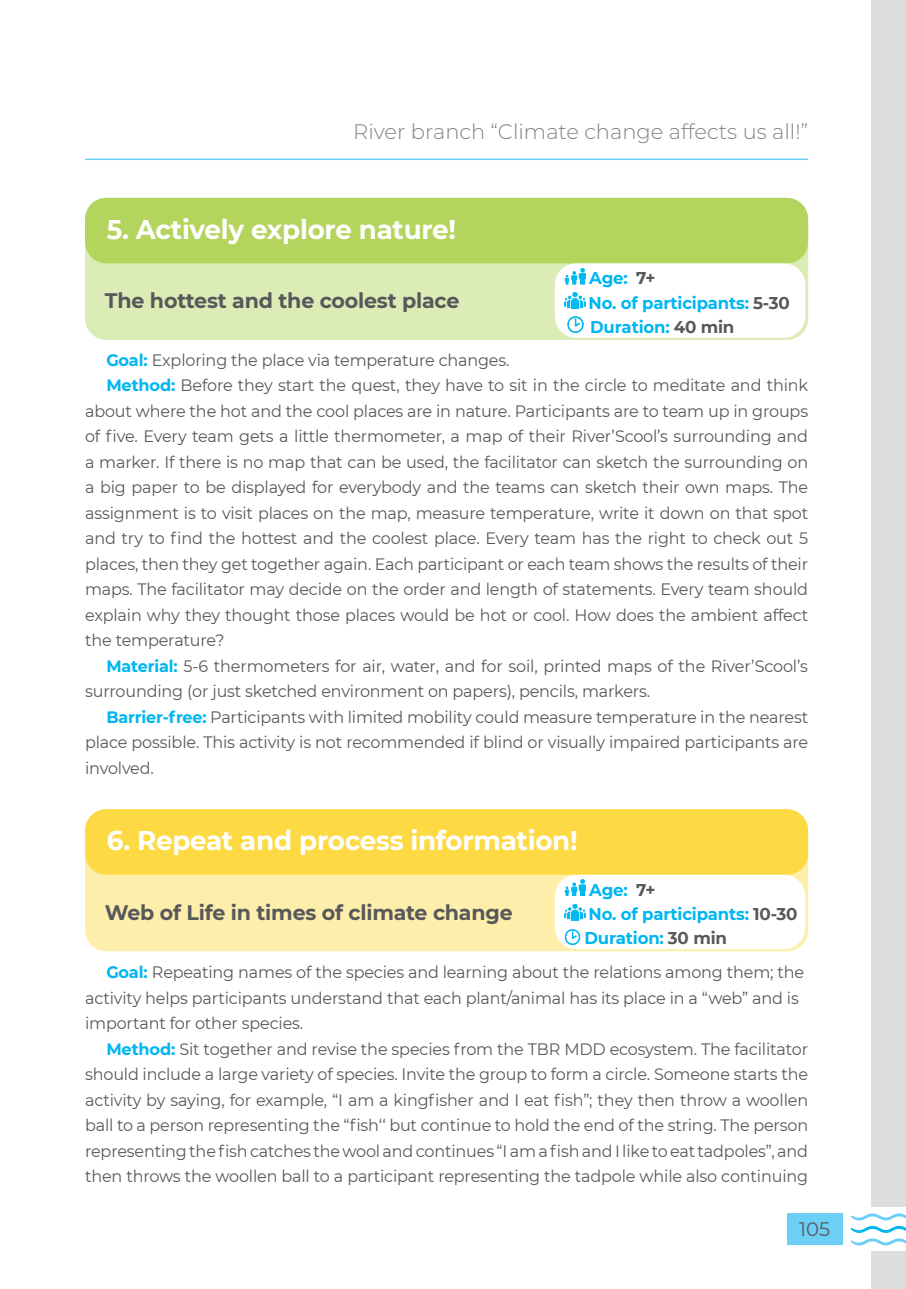
<style>
.page{position:relative;width:906px;height:1289px;background:#fff}
.page>*{position:absolute;margin:0;border:0;box-sizing:border-box;transform-origin:0 0}
.t1{font:700 27px "Montserrat";letter-spacing:-.01em;color:#fff}
.t2{font:700 21px "Montserrat";letter-spacing:-.01em;color:#57585a}
.t3{font:300 21px "Montserrat";color:#808285}
.t4{font:19.5px "Montserrat";color:#57585a}
.t5{font:700 16.95px/24.3px "Montserrat";letter-spacing:-.01em;color:#00b6f0}
.t6{font:16.5px/25.5px "Montserrat";letter-spacing:-.01em;color:#57585a}
.s1{color:#57585a}
.s2{font-weight:700;color:#00b6f0}
</style>
<div class="page">
<div style="left:787px;top:1213px;width:55px;height:32px;background:#6bcff6"></div>
<svg style="left:850px;top:1213px;width:56px;height:32px"></svg>
<div style="left:872px;top:1251px;width:34px;height:37px;background:#dcdddf"></div>
<div style="left:872px;top:0;width:34px;height:1205px;background:#dcdddf"></div>
<hr style="left:85px;top:158px;width:723px;height:2px;background:#6bcff6">
<div style="left:85px;top:198px;width:723px;height:142px;background:#dcecb6;border-radius:21px"></div>
<div style="left:85px;top:198px;width:723px;height:65px;background:#b3d55e;border-radius:21px"></div>
<div style="left:555px;top:263px;width:250px;height:75px;background:#fff;border-radius:21px"></div>
<img style="left:565px;top:268px;width:21px;height:16px">
<img style="left:565px;top:292px;width:20px;height:17px">
<img style="left:567px;top:316px;width:17px;height:17px">
<div style="left:85px;top:809px;width:723px;height:142px;background:#feeeab;border-radius:21px"></div>
<div style="left:85px;top:809px;width:723px;height:65px;background:#fdda44;border-radius:21px"></div>
<div style="left:555px;top:874px;width:250px;height:75px;background:#fff;border-radius:21px"></div>
<img style="left:565px;top:879px;width:21px;height:16px">
<img style="left:565px;top:903px;width:20px;height:17px">
<img style="left:565px;top:929px;width:15px;height:15px">
<p class="t3" style="left:353px;top:118px;width:456px">River branch “Climate change affects us all!”</p>
<h1 class="t1" style="left:107px;top:209px;width:351px">5. Actively explore nature!</h1>
<p class="t2" style="left:105px;top:285px;width:356px">The hottest and the coolest place</p>
<p class="t5" style="left:588px;top:265px;width:203px">Age: <span class="s1">7+<br></span>No. of participants: <span class="s1">5-30<br></span>Duration: <span class="s1">40 min</span></p>
<p class="t6" style="left:106px;top:346px;width:405px"><span class="s2">Goal:</span> Exploring the place via temperature changes.</p>
<p class="t6" style="left:106px;top:372px;width:703px"><span class="s2">Method:</span> Before they start the quest, they have to sit in the circle to meditate and think</p>
<p class="t6" style="left:85px;top:397px;width:724px">about where the hot and the cool places are in nature. Participants are to team up in groups</p>
<p class="t6" style="left:85px;top:423px;width:724px">of five. Every team gets a little thermometer, a map of their River’Scool’s surrounding and</p>
<p class="t6" style="left:85px;top:448px;width:724px">a marker. If there is no map that can be used, the facilitator can sketch the surrounding on</p>
<p class="t6" style="left:85px;top:474px;width:724px">a big paper to be displayed for everybody and the teams can sketch their own maps. The</p>
<p class="t6" style="left:85px;top:499px;width:724px">assignment is to visit places on the map, measure temperature, write it down on that spot</p>
<p class="t6" style="left:85px;top:525px;width:724px">and try to find the hottest and the coolest place. Every team has the right to check out 5</p>
<p class="t6" style="left:85px;top:550px;width:724px">places, then they get together again. Each participant or each team shows the results of their</p>
<p class="t6" style="left:85px;top:576px;width:724px">maps. The facilitator may decide on the order and length of statements. Every team should</p>
<p class="t6" style="left:85px;top:601px;width:724px">explain why they thought those places would be hot or cool. How does the ambient affect</p>
<p class="t6" style="left:85px;top:627px;width:141px">the temperature?</p>
<p class="t6" style="left:106px;top:652px;width:703px"><span class="s2">Material:</span> 5-6 thermometers for air, water, and for soil, printed maps of the River’Scool’s</p>
<p class="t6" style="left:85px;top:678px;width:566px">surrounding (or just sketched environment on papers), pencils, markers.</p>
<p class="t6" style="left:106px;top:703px;width:703px"><span class="s2">Barrier-free:</span> Participants with limited mobility could measure temperature in the nearest</p>
<p class="t6" style="left:85px;top:729px;width:724px">place possible. This activity is not recommended if blind or visually impaired participants are</p>
<p class="t6" style="left:85px;top:754px;width:70px">involved.</p>
<h1 class="t1" style="left:107px;top:820px;width:472px">6. Repeat and process information!</h1>
<p class="t2" style="left:105px;top:897px;width:409px">Web of Life in times of climate change</p>
<p class="t5" style="left:584px;top:876px;width:215px">Age: <span class="s1">7+<br></span>No. of participants: <span class="s1">10-30<br></span>Duration: <span class="s1">30 min</span></p>
<p class="t6" style="left:85px;top:958px;width:720px;text-indent:21px"><span class="s2">Goal:</span> Repeating names of the species and learning about the relations among them; the activity helps participants understand that each plant/animal has its place in a “web” and is important for other species.</p>
<p class="t6" style="left:85px;top:1035px;width:724px;text-align:justify;text-indent:21px"><span class="s2">Method:</span> Sit together and revise the species from the TBR MDD ecosystem. The facilitator should include a large variety of species. Invite the group to form a circle. Someone starts the activity by saying, for example, “I am a kingfisher and I eat fish”; they then throw a woollen ball to a person representing the “fish‘‘ but continue to hold the end of the string. The person representing the fish catches the wool and continues “I am a fish and I like to eat tadpoles”, and then throws the woollen ball to a participant representing the tadpole while also continuing</p>
<p class="t4" style="left:799px;top:1215px;width:32px">105</p>
</div>
